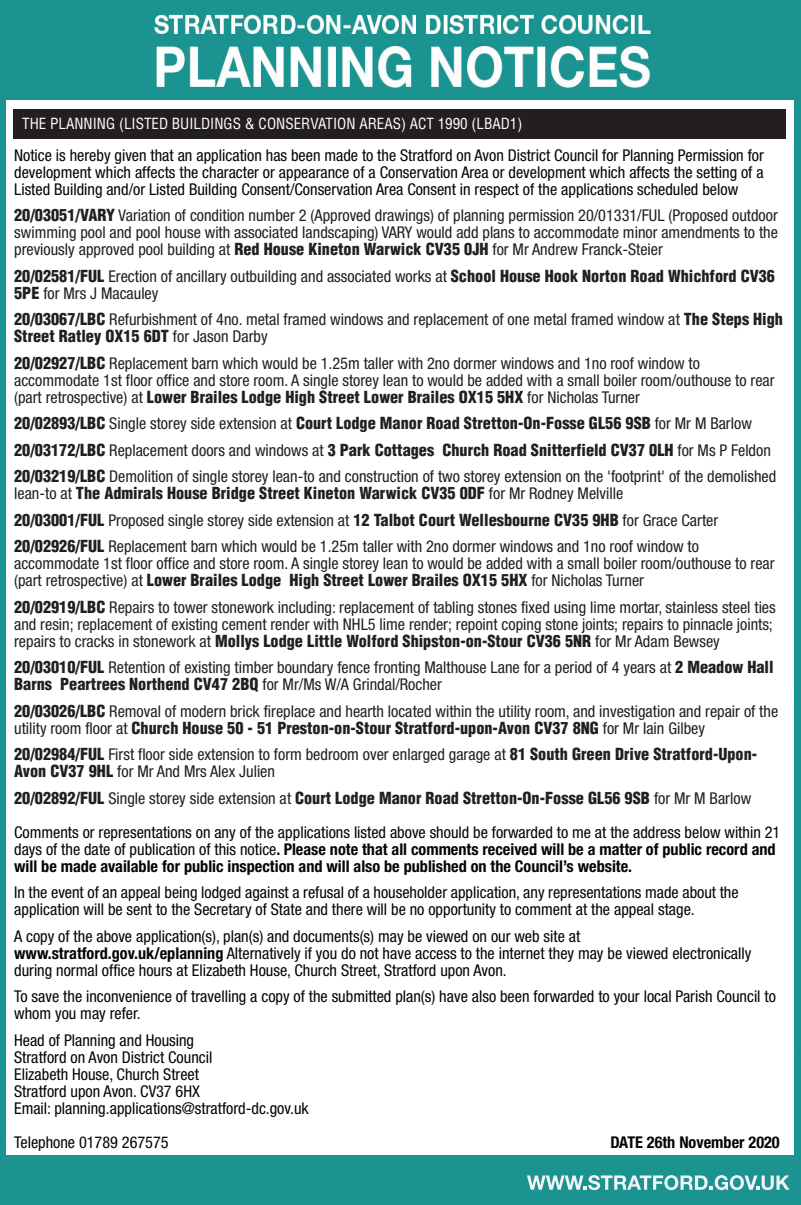
<style>
.page{position:relative;width:801px;height:1205px;background:#fff}
.page>*{position:absolute;margin:0;border:0;box-sizing:border-box;transform-origin:0 0}
.t1{font:condensed 16.25px/17px "Helvetica Neue LT";color:#231f20}
.t2{font:condensed 16.25px/17px "Helvetica Neue LT";color:#070504}
.t3{font:900 condensed 16.25px/26.5px "Helvetica";color:#231f20}
.t4{font:700 condensed 16.25px/17px "Helvetica Neue LT";color:#070504}
.t5{font:condensed 15px "Helvetica";color:#fff}
.s1{font-family:"Helvetica";font-weight:900}
.s2{font-family:"Helvetica Neue LT";font-weight:400}
.s3{font-weight:400}
.s4{font-weight:700}
</style>
<div class="page">
<img style="left:0;top:0;width:801px;height:1205px">
<div style="left:7px;top:100px;width:787px;height:1054px;background:#fff"></div>
<svg style="left:527px;top:1175px;width:262px;height:15px"></svg>
<div style="left:14px;top:110px;width:772px;height:29px;background:#231f20"></div>
<p class="t5" style="left:22px;top:118px;width:501px">THE PLANNING (LISTED BUILDINGS &amp; CONSERVATION AREAS) ACT 1990 (LBAD1)</p>
<p class="t2" style="left:14px;top:148px;width:751px;text-align:justify">Notice is hereby given that an application has been made to the Stratford on Avon District Council for Planning Permission for development which affects the character or appearance of a Conservation Area or development which affects the setting of a Listed Building and/or Listed Building Consent/Conservation Area Consent in respect of the applications scheduled below</p>
<p class="t1" style="left:14px;top:208px;width:765px;text-align:justify"><span class="s1">20/03051/VARY</span> Variation of condition number 2 (Approved drawings) of planning permission 20/01331/FUL (Proposed outdoor swimming pool and pool house with associated landscaping) VARY would add plans to accommodate minor amendments to the previously approved pool building at <span class="s1">Red House Kineton Warwick CV35 0JH</span> for Mr Andrew Franck-Steier</p>
<p class="t3" style="left:14px;top:264px;width:762px">20/02581/FUL <span class="s2">Erection of ancillary outbuilding and associated works at</span> School House Hook Norton Road Whichford CV36</p>
<p class="t1" style="left:14px;top:281px;width:770px;line-height:26.5px"><span class="s1">5PE</span> for Mrs J Macauley<br><span class="s1">20/03067/LBC</span> Refurbishment of 4no. metal framed windows and replacement of one metal framed window at <span class="s1">The Steps High</span></p>
<p class="t3" style="left:14px;top:324px;width:255px">Street Ratley OX15 6DT <span class="s2">for Jason Darby</span></p>
<p class="t1" style="left:14px;top:356px;width:762px"><span class="s1">20/02927/LBC</span> Replacement barn which would be 1.25m taller with 2no dormer windows and 1no roof window to accommodate 1st floor office and store room. A single storey lean to would be added with a small boiler room/outhouse to rear</p>
<p class="t3" style="left:14px;top:385px;width:758px"><span class="s2">(part retrospective) at</span> Lower Brailes Lodge High Street Lower Brailes OX15 5HX <span class="s2">for Nicholas Turner<br></span>20/02893/LBC <span class="s2">Single storey side extension at</span> Court Lodge Manor Road Stretton-On-Fosse GL56 9SB <span class="s2">for Mr M Barlow<br></span>20/03172/LBC <span class="s2">Replacement doors and windows at</span> 3 Park Cottages Church Road Snitterfield CV37 0LH <span class="s2">for Ms P Feldon</span></p>
<p class="t1" style="left:14px;top:469px;width:763px"><span class="s1">20/03219/LBC</span> Demolition of single storey lean-to and construction of two storey extension on the 'footprint' of the demolished</p>
<p class="t3" style="left:14px;top:481px;width:610px"><span class="s2">lean-to at</span> The Admirals House Bridge Street Kineton Warwick CV35 0DF <span class="s2">for Mr Rodney Melville</span></p>
<p class="t1" style="left:14px;top:508px;width:705px;line-height:26.5px"><span class="s1">20/03001/FUL</span> Proposed single storey side extension at <span class="s1">12 Talbot Court Wellesbourne CV35 9HB</span> for Grace Carter<br><span class="s1">20/02926/FUL</span> Replacement barn which would be 1.25m taller with 2no dormer windows and 1no roof window to</p>
<p class="t1" style="left:14px;top:556px;width:762px">accommodate 1st floor office and store room. A single storey lean to would be added with a small boiler room/outhouse to rear</p>
<p class="t3" style="left:14px;top:568px;width:631px"><span class="s2">(part retrospective) at</span> Lower Brailes Lodge High Street Lower Brailes OX15 5HX <span class="s2">for Nicholas Turner</span></p>
<p class="t1" style="left:14px;top:600px;width:763px"><span class="s1">20/02919/LBC</span> Repairs to tower stonework including: replacement of tabling stones fixed using lime mortar, stainless steel ties and resin; replacement of existing cement render with NHL5 lime render; repoint coping stone joints; repairs to pinnacle joints;</p>
<p class="t3" style="left:14px;top:629px;width:707px"><span class="s2">repairs to cracks in stonework at</span> Mollys Lodge Little Wolford Shipston-on-Stour CV36 5NR <span class="s2">for Mr Adam Bewsey</span></p>
<p class="t1" style="left:14px;top:660px;width:761px"><span class="s1">20/03010/FUL</span> Retention of existing timber boundary fence fronting Malthouse Lane for a period of 4 years at <span class="s1">2 Meadow Hall</span></p>
<p class="t3" style="left:14px;top:672px;width:429px">Barns Peartrees Northend CV47 2BQ <span class="s2">for Mr/Ms W/A Grindal/Rocher</span></p>
<p class="t1" style="left:14px;top:704px;width:765px"><span class="s1">20/03026/LBC</span> Removal of modern brick fireplace and hearth located within the utility room, and investigation and repair of the</p>
<p class="t3" style="left:14px;top:716px;width:692px"><span class="s2">utility room floor at</span> Church House 50 - 51 Preston-on-Stour Stratford-upon-Avon CV37 8NG <span class="s2">for Mr Iain Gilbey</span></p>
<p class="t1" style="left:14px;top:747px;width:744px"><span class="s1">20/02984/FUL</span> First floor side extension to form bedroom over enlarged garage at <span class="s1">81 South Green Drive Stratford-Upon-<br>Avon CV37 9HL</span> for Mr And Mrs Alex Julien</p>
<p class="t3" style="left:14px;top:786px;width:738px">20/02892/FUL <span class="s2">Single storey side extension at</span> Court Lodge Manor Road Stretton-On-Fosse GL56 9SB <span class="s2">for Mr M Barlow</span></p>
<p class="t4" style="left:14px;top:824px;width:767px"><span class="s3">Comments or representations on any of the applications listed above should be forwarded to me at the address below within 21 days of the date of publication of this notice</span>. Please note that all comments received will be a matter of public record and will be made available for public inspection and will also be published on the Council’s website.</p>
<p class="t2" style="left:14px;top:885px;width:726px">In the event of an appeal being lodged against a refusal of a householder application, any representations made about the application will be sent to the Secretary of State and there will be no opportunity to comment at the appeal stage.</p>
<p class="t2" style="left:14px;top:929px;width:739px">A copy of the above application(s), plan(s) and documents(s) may be viewed on our web site at <span class="s4">www.stratford.gov.uk/eplanning</span> Alternatively if you do not have access to the internet they may be viewed electronically during normal office hours at Elizabeth House, Church Street, Stratford upon Avon.</p>
<p class="t2" style="left:14px;top:989px;width:763px">To save the inconvenience of travelling a copy of the submitted plan(s) have also been forwarded to your local Parish Council to whom you may refer.</p>
<p class="t2" style="left:14px;top:1033px;width:296px">Head of Planning and Housing<br>Stratford on Avon District Council<br>Elizabeth House, Church Street<br>Stratford upon Avon. CV37 6HX<br>Email: planning.applications@stratford-dc.gov.uk</p>
<p class="t2" style="left:14px;top:1135px;width:156px">Telephone 01789 267575</p>
<p class="t4" style="left:610px;top:1134px;width:171px">DATE 26th November 2020</p>
</div>
